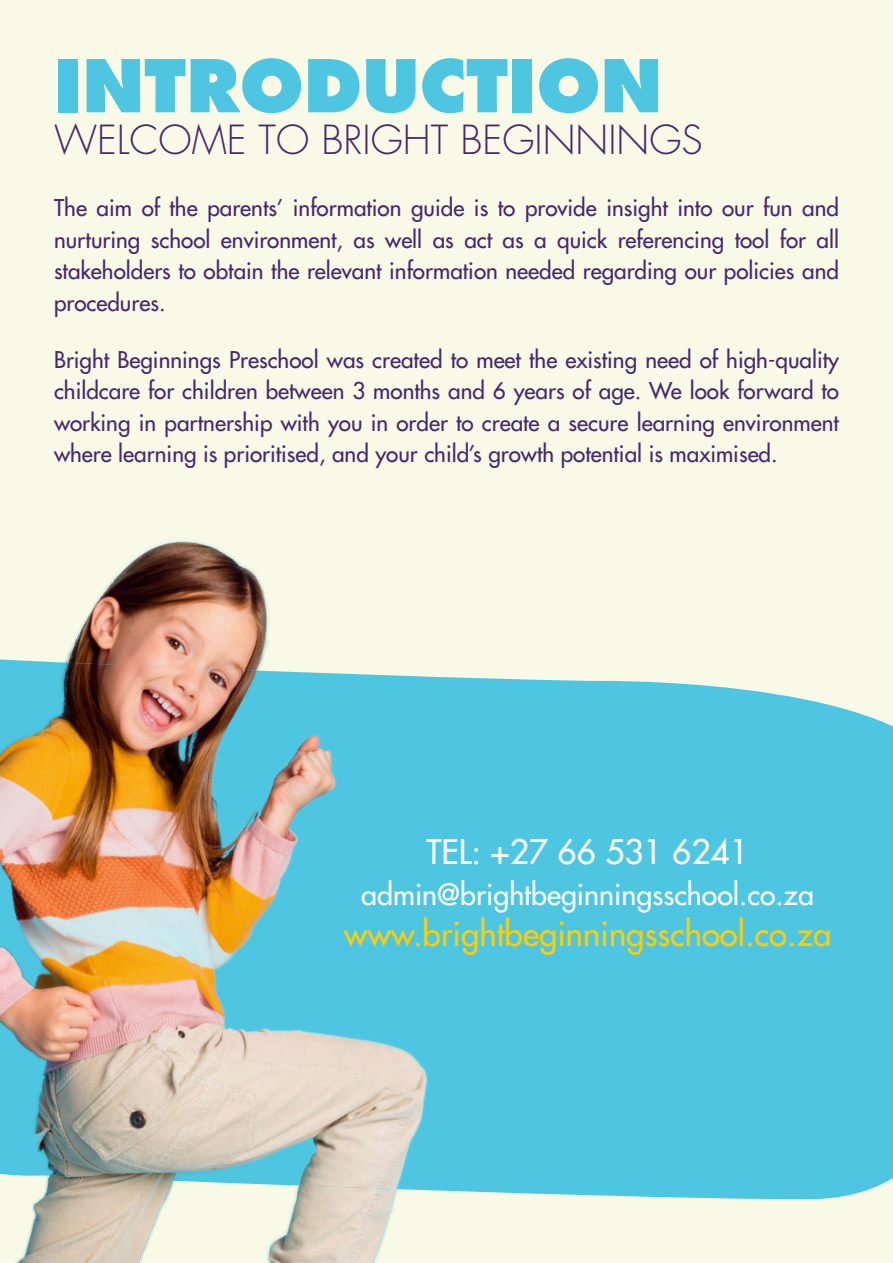
<style>
.page{position:relative;width:893px;height:1263px;background:#f8f9e7}
.page>*{position:absolute;margin:0;border:0;box-sizing:border-box;transform-origin:0 0}
.t1{font:800 70.65px "Futura Std";color:#4ec6e2}
.t2{font:300 39px "Futura Std";color:#45286e}
.t3{font:500 33.15px "Futura Std";color:#fbce0a}
.t4{font:500 33.15px "Futura Std";color:#fff}
.t5{font:500 28.65px "Futura Std";color:#fff}
.t6{font:500 22.5px/31.5px "Futura Std";color:#45286e;text-align:justify}
</style>
<div class="page">
<img style="left:15px;top:539px;width:801px;height:724px">
<img style="left:0;top:659px;width:893px;height:540px">
<h1 class="t1" style="left:54px;top:41px;width:610px">INTRODUCTION</h1>
<h2 class="t2" style="left:54px;top:117px;width:650px">WELCOME TO BRIGHT BEGINNINGS</h2>
<p class="t6" style="left:54px;top:192px;width:787px">The aim of the parents’ information guide is to provide insight into our fun and nurturing school environment, as well as act as a quick referencing tool for all stakeholders to obtain the relevant information needed regarding our policies and procedures.</p>
<p class="t6" style="left:54px;top:344px;width:787px">Bright Beginnings Preschool was created to meet the existing need of high-quality childcare for children between 3 months and 6 years of age. We look forward to working in partnership with you in order to create a secure learning environment where learning is prioritised, and your child’s growth potential is maximised.</p>
<h3 class="t4" style="left:426px;top:831px;width:324px">TEL: +27 66 531 6241</h3>
<p class="t5" style="left:361px;top:876px;width:454px">admin@brightbeginningsschool.co.za</p>
<h3 class="t3" style="left:344px;top:913px;width:489px">www.brightbeginningsschool.co.za</h3>
</div>
